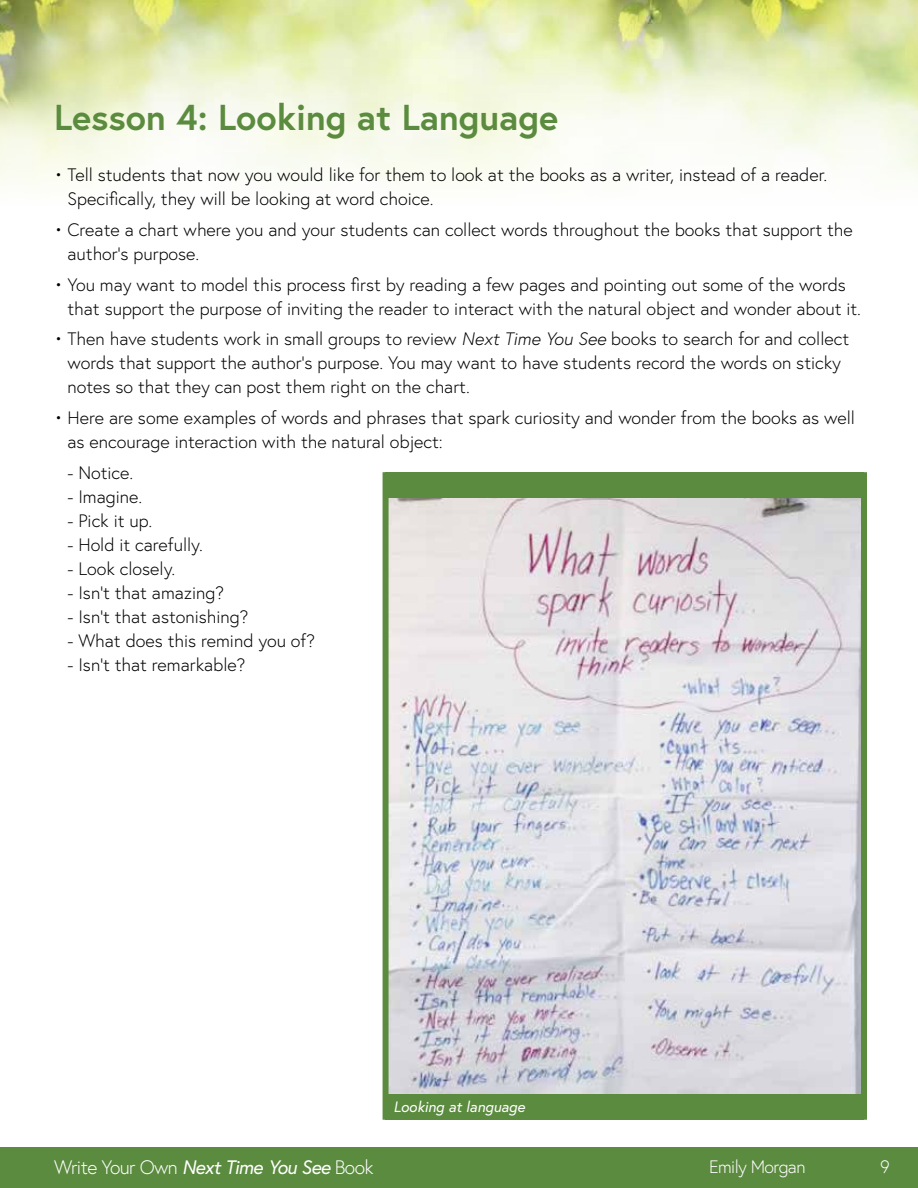
<style>
.page{position:relative;width:918px;height:1188px;background:#fff}
.page>*{position:absolute;margin:0;border:0;box-sizing:border-box;transform-origin:0 0}
.t1{font:700 36px "Europa";color:#5b8b3e}
.t2{font:300 19.5px "Europa";letter-spacing:-.03em;color:#fff}
.t3{font:300 18px/24px "Europa";color:#000}
.t4{font:300 18px "Europa";letter-spacing:-.03em;color:#fff}
.t5{font:italic 15px "Europa";color:#fff}
.s1{font-style:italic}
.s2{font-weight:400;font-style:italic}
</style>
<div class="page">
<div style="left:0;top:1148px;width:918px;height:40px;background:#5b8b3e"></div>
<img style="left:0;top:0;width:918px;height:186px">
<img style="left:390px;top:498px;width:470px;height:596px">
<div style="left:383px;top:472px;width:484px;height:648px;border:6px solid #5b8b3e"></div>
<div style="left:386px;top:472px;width:478px;height:26px;background:#5b8b3e"></div>
<div style="left:386px;top:1094px;width:478px;height:26px;background:#5b8b3e"></div>
<h1 class="t1" style="left:54px;top:93px;width:506px">Lesson 4: Looking at Language</h1>
<p class="t3" style="left:68px;top:163px;width:761px;text-indent:-14px">• Tell students that now you would like for them to look at the books as a writer, instead of a reader.<br>Specifically, they will be looking at word choice.</p>
<p class="t3" style="left:68px;top:217px;width:787px;text-indent:-14px">• Create a chart where you and your students can collect words throughout the books that support the author’s purpose.</p>
<p class="t3" style="left:68px;top:272px;width:795px;text-indent:-14px">• You may want to model this process first by reading a few pages and pointing out some of the words that support the purpose of inviting the reader to interact with the natural object and wonder about it.</p>
<p class="t3" style="left:68px;top:327px;width:783px;text-indent:-14px">• Then have students work in small groups to review <span class="s1">Next Time You See</span> books to search for and collect words that support the author’s purpose. You may want to have students record the words on sticky notes so that they can post them right on the chart.</p>
<p class="t3" style="left:68px;top:406px;width:789px;text-indent:-14px">• Here are some examples of words and phrases that spark curiosity and wonder from the books as well as encourage interaction with the natural object:</p>
<p class="t3" style="left:68px;top:460px;width:67px">- Notice.</p>
<p class="t3" style="left:68px;top:484px;width:76px">- Imagine.</p>
<p class="t3" style="left:68px;top:508px;width:86px">- Pick it up.</p>
<p class="t3" style="left:68px;top:532px;width:137px">- Hold it carefully.</p>
<p class="t3" style="left:68px;top:556px;width:109px">- Look closely.</p>
<p class="t3" style="left:68px;top:580px;width:158px">- Isn’t that amazing?</p>
<p class="t3" style="left:68px;top:604px;width:182px">- Isn’t that astonishing?</p>
<p class="t3" style="left:68px;top:628px;width:249px">- What does this remind you of?</p>
<p class="t3" style="left:68px;top:652px;width:179px">- Isn’t that remarkable?</p>
<p class="t5" style="left:394px;top:1097px;width:133px">Looking at language</p>
<p class="t2" style="left:54px;top:1155px;width:321px">Write Your Own <span class="s2">Next Time You See</span> Book</p>
<p class="t4" style="left:709px;top:1155px;width:98px">Emily Morgan</p>
<p class="t4" style="left:880px;top:1155px;width:11px">9</p>
</div>
